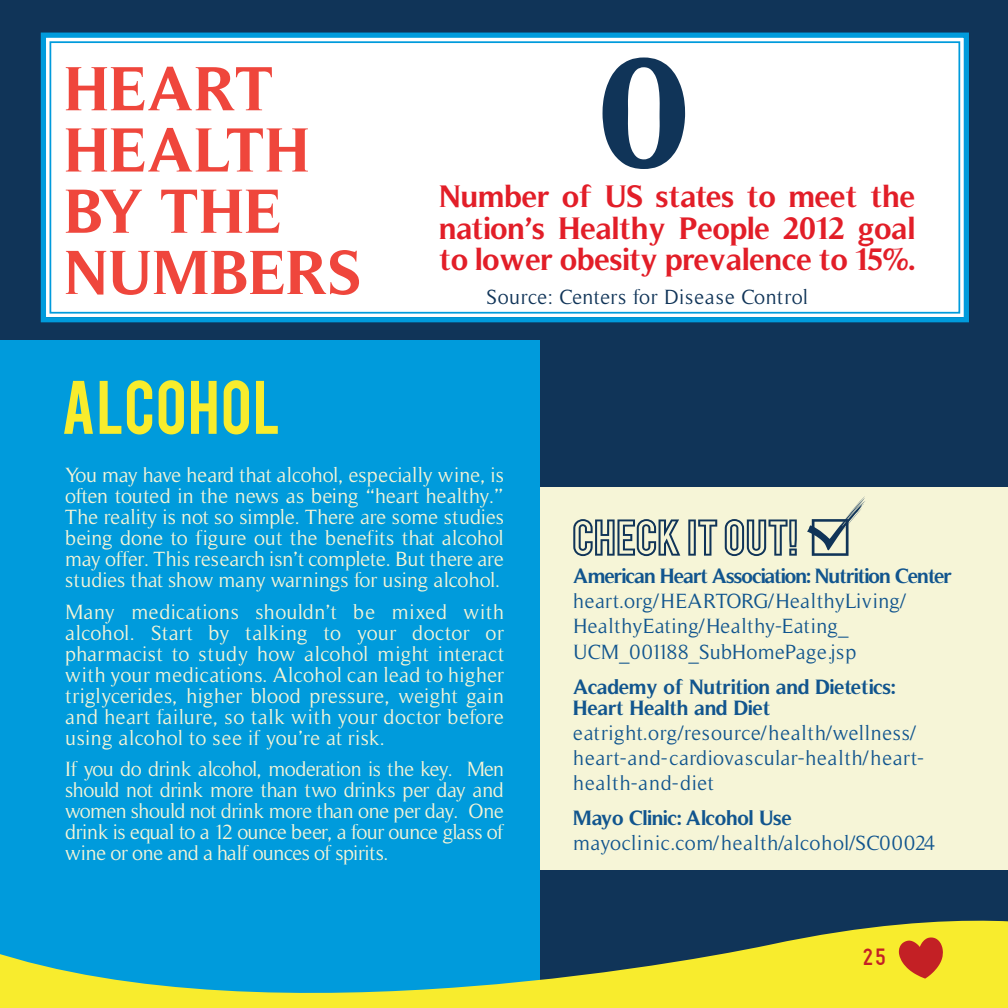
<style>
.page{position:relative;width:1008px;height:1008px;background:#103458}
.page>*{position:absolute;margin:0;border:0;box-sizing:border-box;transform-origin:0 0}
.t1{font:700 157.5px "Timeless";color:#103458;scale:1.11 1}
.t2{font:700 63px/61.2px "Timeless";color:#ef463c}
.t3{font:59.5px "Bebas";letter-spacing:.025em;color:#f8ec2d}
.t4{font:700 31.5px/31.5px "Timeless";letter-spacing:-.01em;color:#e21e28}
.t5{font:24.5px "Gliscor Gothic";color:#c32025}
.t6{font:21px/21px "Timeless";letter-spacing:-.005em;color:#f6f5d7;text-align:justify}
.t7{font:21px/25.2px "Timeless";letter-spacing:.025em;color:#11558e}
.t8{font:700 21px/21px "Timeless";letter-spacing:-.02em;color:#11558e}
.t9{font:21px "Timeless";letter-spacing:.025em;color:#103458}
.s1{font-weight:700}
</style>
<div class="page">
<div style="left:521px;top:487px;width:487px;height:382px;background:#f6f5d7"></div>
<div style="left:0;top:340px;width:540px;height:668px;background:#009bdc"></div>
<svg style="left:0;top:920px;width:1008px;height:88px"></svg>
<svg style="left:899px;top:937px;width:44px;height:42px;background:#d36027"></svg>
<div style="left:40px;top:32px;width:929px;height:291px;background:#fff"></div>
<div style="left:50px;top:41px;width:910px;height:273px;border:2px solid #009bdc"></div>
<svg style="left:573px;top:519px;width:107px;height:37px"></svg>
<svg style="left:688px;top:519px;width:29px;height:37px"></svg>
<svg style="left:725px;top:519px;width:72px;height:37px"></svg>
<svg style="left:807px;top:496px;width:58px;height:60px"></svg>
<h3 class="t2" style="left:65px;top:58px;width:298px">HEART<br>HEALTH<br>BY THE<br>NUMBERS</h3>
<p class="t1" style="left:601px;top:20px;width:85px">0</p>
<p class="t4" style="left:439px;top:180px;width:478px">Number of US states to meet the</p>
<p class="t4" style="left:439px;top:212px;width:478px">nation’s Healthy People 2012 goal to lower obesity prevalence to 15%.</p>
<p class="t9" style="left:486px;top:285px;width:324px">Source: Centers for Disease Control</p>
<h3 class="t3" style="left:61px;top:364px;width:221px">ALCOHOL</h3>
<p class="t6" style="left:65px;top:465px;width:440px">You may have heard that alcohol, especially wine, is often touted in the news as being “heart healthy.” The reality is not so simple. There are some studies being done to figure out the benefits that alcohol may offer. This research isn’t complete. But there are studies that show many warnings for using alcohol.</p>
<p class="t6" style="left:65px;top:601px;width:440px">Many medications shouldn’t be mixed with alcohol. Start by talking to your doctor or pharmacist to study how alcohol might interact with your medications. Alcohol can lead to higher triglycerides, higher blood pressure, weight gain and heart failure, so talk with your doctor before using alcohol to see if you’re at risk.</p>
<p class="t6" style="left:65px;top:759px;width:440px">If you do drink alcohol, moderation is the key. Men should not drink more than two drinks per day and women should not drink more than one per day. One drink is equal to a 12 ounce beer, a four ounce glass of wine or one and a half ounces of spirits.</p>
<p class="t7" style="left:573px;top:563px;width:381px"><span class="s1">American Heart Association: Nutrition Center </span>heart.org/HEARTORG/HealthyLiving/ HealthyEating/Healthy-Eating_ UCM_001188_SubHomePage.jsp</p>
<p class="t8" style="left:573px;top:676px;width:324px">Academy of Nutrition and Dietetics:<br>Heart Health and Diet</p>
<p class="t7" style="left:573px;top:720px;width:352px">eatright.org/resource/health/wellness/ heart-and-cardiovascular-health/heart&shy;health-and-diet</p>
<p class="t7" style="left:573px;top:806px;width:363px"><span class="s1">Mayo Clinic: Alcohol Use </span>mayoclinic.com/health/alcohol/SC00024</p>
<p class="t5" style="left:863px;top:942px;width:25px">25</p>
</div>
